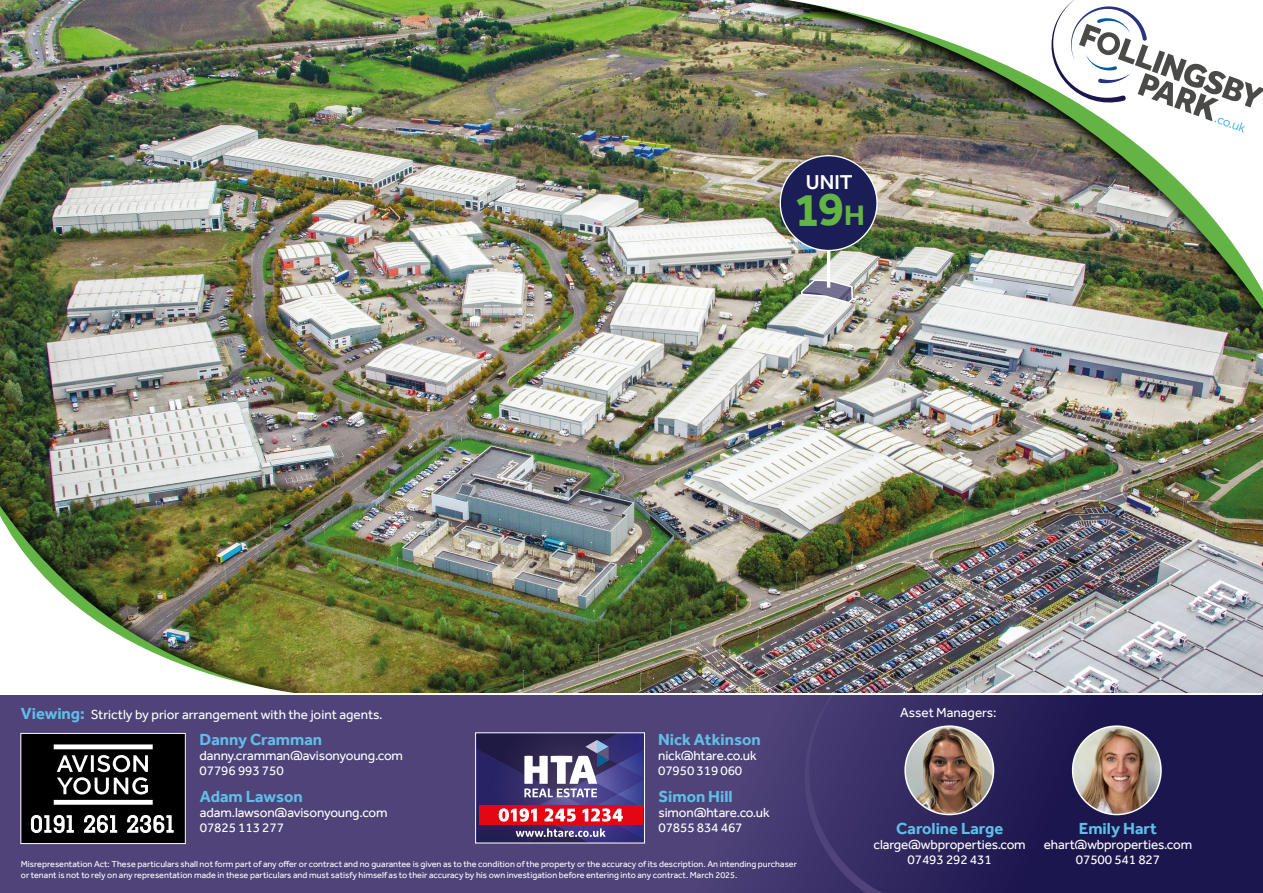
<style>
.page{position:relative;width:1263px;height:893px;background:#fff}
.page>*{position:absolute;margin:0;border:0;box-sizing:border-box;transform-origin:0 0}
.t1{font:700 49.05px "Effra";color:#64b445}
.t2{font:500 20.55px "Effra";color:#fff}
.t3{font:700 16.5px "Effra";color:#61bee6}
.t4{font:13.5px/15px "Effra";letter-spacing:-.01em;color:#fff}
.t5{font:9px/10.8px "Effra";color:#fff}
.s1{font-size:28.8px}
.s2{font-weight:700;font-size:16.5px;color:#61bee6}
</style>
<div class="page">
<img style="left:0;top:0;width:1263px;height:695px">
<div style="left:0;top:493px;width:308px;height:210px;background:#000;opacity:.7"></div>
<img style="left:0;top:503px;width:296px;height:9px">
<img style="left:0;top:512px;width:296px;height:183px">
<div style="left:754px;top:0;width:509px;height:330px;background:#000;opacity:.7"></div>
<img style="left:765px;top:304px;width:498px;height:15px">
<img style="left:765px;top:0;width:498px;height:304px">
<svg style="left:1041px;top:0;width:222px;height:133px"></svg>
<svg style="left:800px;top:279px;width:54px;height:25px"></svg>
<hr style="left:827px;top:247px;width:3px;height:41px;background:#fff">
<div style="left:780px;top:156px;width:97px;height:95px;background:#1a1d56;border-radius:50%"></div>
<div style="left:0;top:695px;width:1263px;height:198px;background:#4f4379"></div>
<img style="left:597px;top:734px;width:46px;height:30px">
<img style="left:561px;top:826px;width:82px;height:15px">
<img style="left:589px;top:764px;width:54px;height:75px">
<img style="left:618px;top:750px;width:25px;height:28px">
<img style="left:618px;top:780px;width:25px;height:25px">
<img style="left:477px;top:749px;width:84px;height:92px">
<img style="left:529px;top:797px;width:61px;height:29px">
<svg style="left:524px;top:740px;width:85px;height:57px;background:#7f7c9c"></svg>
<svg style="left:516px;top:828px;width:90px;height:9px"></svg>
<div style="left:479px;top:805px;width:164px;height:20px;background:#e30613"></div>
<svg style="left:499px;top:808px;width:38px;height:14px"></svg>
<svg style="left:544px;top:808px;width:32px;height:14px"></svg>
<svg style="left:582px;top:808px;width:41px;height:14px"></svg>
<div style="left:475px;top:732px;width:170px;height:111px;border:1px solid #fff"></div>
<div style="left:21px;top:733px;width:164px;height:110px;background:#000"></div>
<svg style="left:54px;top:744px;width:99px;height:5px"></svg>
<svg style="left:54px;top:800px;width:99px;height:5px"></svg>
<svg style="left:57px;top:755px;width:91px;height:39px"></svg>
<svg style="left:30px;top:815px;width:44px;height:18px"></svg>
<svg style="left:84px;top:814px;width:34px;height:19px"></svg>
<svg style="left:127px;top:814px;width:47px;height:19px"></svg>
<div style="left:20px;top:733px;width:166px;height:111px;border:1px solid #fff"></div>
<svg style="left:757px;top:695px;width:506px;height:198px;background:#221b53"></svg>
<svg style="left:779px;top:695px;width:213px;height:198px"></svg>
<hr style="left:1px;top:693px;width:1261px;height:2px;background:#fff">
<img style="left:905px;top:726px;width:88px;height:88px;border-radius:44px">
<div style="left:904px;top:725px;width:90px;height:90px;border:2px solid #fff;border-radius:50%"></div>
<img style="left:1073px;top:726px;width:88px;height:88px;border-radius:44px">
<div style="left:1072px;top:725px;width:90px;height:90px;border:2px solid #fff;border-radius:50%"></div>
<h2 class="t2" style="left:806px;top:170px;width:49px">UNIT</h2>
<h1 class="t1" style="left:794px;top:180px;width:72px">19<span class="s1">H</span></h1>
<h3 class="t4" style="left:21px;top:707px;width:363px"><span class="s2">Viewing:</span> Strictly by prior arrangement with the joint agents.</h3>
<h3 class="t3" style="left:200px;top:730px;width:124px">Danny Cramman</h3>
<h3 class="t4" style="left:200px;top:748px;width:205px">danny.cramman@avisonyoung.com<br>07796 993 750</h3>
<h3 class="t3" style="left:200px;top:787px;width:104px">Adam Lawson</h3>
<h3 class="t4" style="left:200px;top:805px;width:189px">adam.lawson@avisonyoung.com<br>07825 113 277</h3>
<h3 class="t3" style="left:658px;top:730px;width:104px">Nick Atkinson</h3>
<h3 class="t4" style="left:658px;top:748px;width:100px">nick@htare.co.uk<br>07950 319 060</h3>
<h3 class="t3" style="left:658px;top:787px;width:76px">Simon Hill</h3>
<h3 class="t4" style="left:658px;top:805px;width:113px">simon@htare.co.uk<br>07855 834 467</h3>
<p class="t5" style="left:21px;top:858px;width:778px">Misrepresentation Act: These particulars shall not form part of any offer or contract and no guarantee is given as to the condition of the property or the accuracy of its description. An intending purchaser or tenant is not to rely on any representation made in these particulars and must satisfy himself as to their accuracy by his own investigation before entering into any contract. March 2025.</p>
<h3 class="t4" style="left:900px;top:705px;width:98px">Asset Managers:</h3>
<h3 class="t3" style="left:896px;top:819px;width:109px">Caroline Large</h3>
<h3 class="t4" style="left:873px;top:837px;width:154px;text-align:center">clarge@wbproperties.com<br>07493 292 431</h3>
<h3 class="t3" style="left:1079px;top:819px;width:80px">Emily Hart</h3>
<h3 class="t4" style="left:1044px;top:837px;width:150px;text-align:center">ehart@wbproperties.com<br>07500 541 827</h3>
</div>
